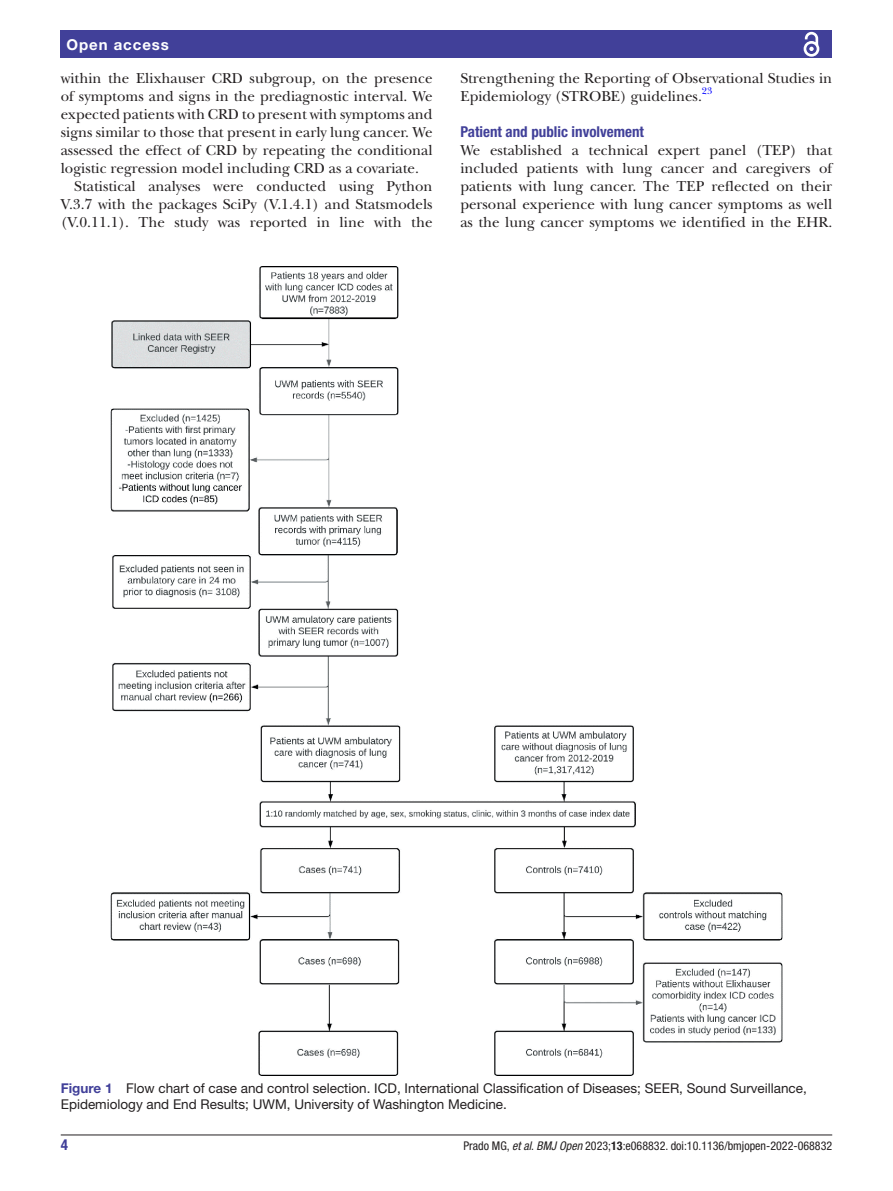
<style>
.page{position:relative;width:893px;height:1191px;background:#fff}
.page>*{position:absolute;margin:0;border:0;box-sizing:border-box;transform-origin:0 0}
.t1{font:15px/18px "New Baskerville";color:#231f20}
.t2{font:700 condensed 15px "Helvetica Neue LT Std";color:#414099}
.t3{font:700 15px "Helvetica Neue LT Std";letter-spacing:.065em;color:#fff}
.t4{font:13.5px/16.2px "Helvetica Neue LT Std";color:#231f20}
.t5{font:condensed 12px "Helvetica Neue LT Std";color:#231f20}
.t6{font:9.9px "New Baskerville";color:#00f}
.s1{font-weight:700;color:#414099}
.s2{font-style:italic}
.s3{font-weight:700}
</style>
<div class="page">
<hr style="left:61px;top:1134px;width:771px;height:1px;background:#231f20">
<div style="left:61px;top:31px;width:771px;height:27px;background:#414099"></div>
<svg style="left:803px;top:31px;width:17px;height:26px"></svg>
<img style="left:111px;top:266px;width:671px;height:809px">
<p class="t3" style="left:66px;top:35px;width:104px">Open access</p>
<p class="t1" style="left:61px;top:69px;width:373px">within the Elixhauser CRD subgroup, on the presence</p>
<p class="t1" style="left:61px;top:87px;width:373px">of symptoms and signs in the prediagnostic interval. We</p>
<p class="t1" style="left:61px;top:105px;width:373px">expected patients with CRD to present with symptoms and</p>
<p class="t1" style="left:61px;top:123px;width:373px">signs similar to those that present in early lung cancer. We</p>
<p class="t1" style="left:61px;top:141px;width:373px">assessed the effect of CRD by repeating the conditional</p>
<p class="t1" style="left:61px;top:159px;width:360px">logistic regression model including CRD as a covariate.</p>
<p class="t1" style="left:74px;top:177px;width:360px">Statistical analyses were conducted using Python</p>
<p class="t1" style="left:61px;top:195px;width:373px">V.3.7 with the packages SciPy (V.1.4.1) and Statsmodels</p>
<p class="t1" style="left:61px;top:213px;width:373px">(V.0.11.1). The study was reported in line with the</p>
<p class="t1" style="left:460px;top:69px;width:373px">Strengthening the Reporting of Observational Studies in<br>Epidemiology (STROBE) guidelines.</p>
<p class="t6" style="left:702px;top:85px;width:12px">23</p>
<p class="t2" style="left:460px;top:123px;width:185px">Patient and public involvement</p>
<p class="t1" style="left:460px;top:141px;width:373px;text-align:justify">We established a technical expert panel (TEP) that included patients with lung cancer and caregivers of patients with lung cancer. The TEP reflected on their personal experience with lung cancer symptoms as well as the lung cancer symptoms we identified in the EHR.</p>
<p class="t4" style="left:61px;top:1080px;width:748px"><span class="s1">Figure 1</span> Flow chart of case and control selection. ICD, International Classification of Diseases; SEER, Sound Surveillance,<br>Epidemiology and End Results; UWM, University of Washington Medicine.</p>
<p class="t2" style="left:61px;top:1135px;width:9px">4</p>
<p class="t5" style="left:463px;top:1138px;width:370px">Prado MG, <span class="s2">et al</span>. <span class="s2">BMJ Open</span> 2023;<span class="s3">13</span>:e068832. doi:10.1136/bmjopen-2022-068832</p>
</div>
